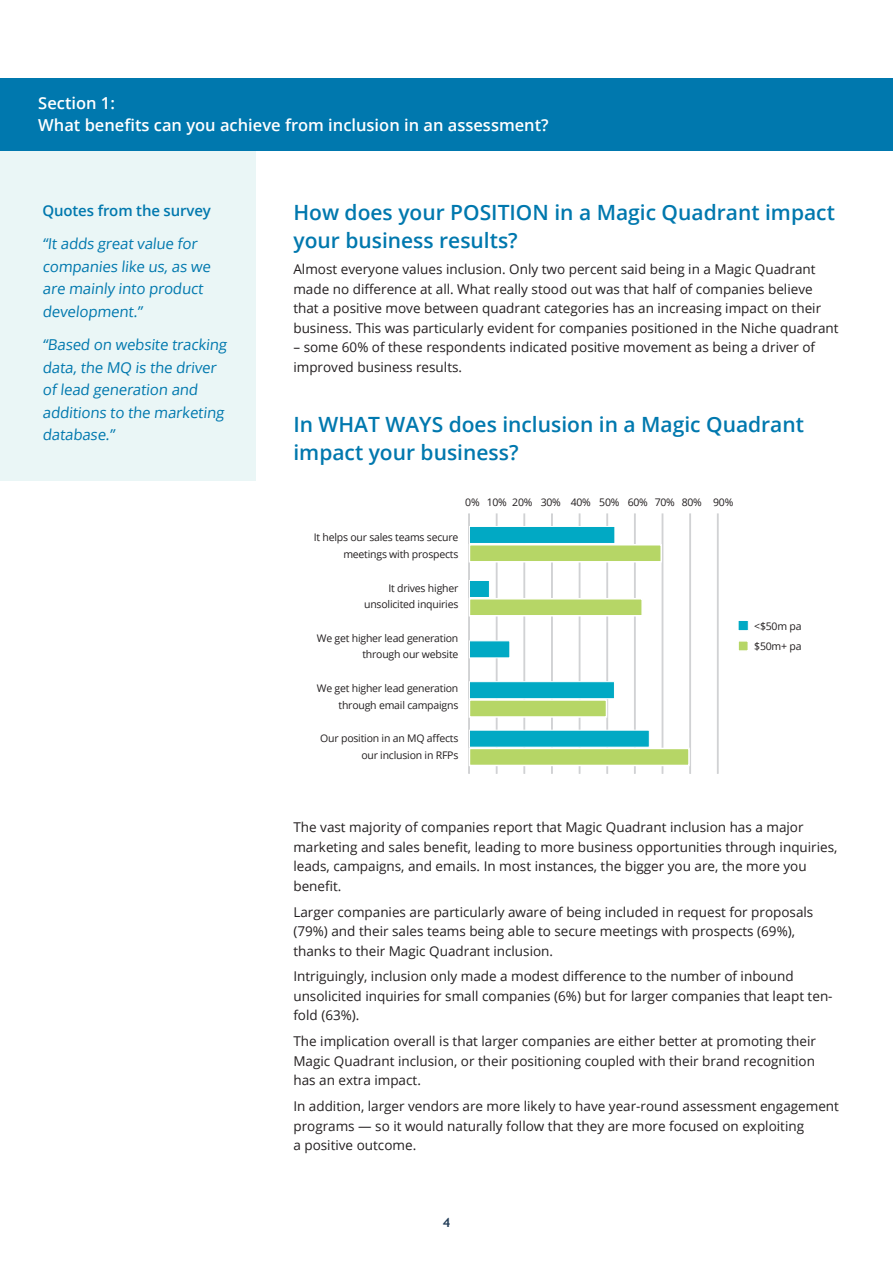
<style>
.page{position:relative;width:893px;height:1263px;background:#fff}
.page>*{position:absolute;margin:0;border:0;box-sizing:border-box;transform-origin:0 0}
.body_text{font:600 21px/28.2px "Open Sans";color:#0078ae}
.t1{font:600 16.5px/22.2px "Open Sans";color:#fff}
.SIdebars{font:15px/22.5px "Open Sans";color:#0078ae}
.SIdebars-2{font:600 15px "Open Sans";letter-spacing:-.01em;color:#0078ae}
.body_text-2{font:13.5px/19.5px "Open Sans";color:#231f20}
.sub_header{font:700 12.75px "Trebuchet MS";color:#203b56}
.body_text-3{font:10.5px/16.5px "Open Sans";letter-spacing:-.02em;color:#231f20;text-align:right}
</style>
<div class="page">
<div style="left:0;top:150px;width:255px;height:330px;background:#eaf6f6"></div>
<div style="left:0;top:79px;width:893px;height:72px;background:#0078ae"></div>
<div style="left:738px;top:620px;width:11px;height:11px;background:#01a9c4;border:1px solid #fff"></div>
<div style="left:737px;top:640px;width:12px;height:12px;background:#b6d666;border:2px solid #fff"></div>
<div style="left:468px;top:513px;width:2px;height:261px;border:1px solid #d1d2d4"></div>
<div style="left:496px;top:513px;width:1px;height:261px;border:1px solid #d1d2d4"></div>
<div style="left:523px;top:513px;width:2px;height:261px;border:1px solid #d1d2d4"></div>
<div style="left:551px;top:513px;width:2px;height:261px;border:1px solid #d1d2d4"></div>
<div style="left:579px;top:513px;width:1px;height:261px;border:1px solid #d1d2d4"></div>
<div style="left:606px;top:513px;width:2px;height:261px;border:1px solid #d1d2d4"></div>
<div style="left:634px;top:513px;width:2px;height:261px;border:1px solid #d1d2d4"></div>
<div style="left:662px;top:513px;width:1px;height:261px;border:1px solid #d1d2d4"></div>
<div style="left:689px;top:513px;width:2px;height:261px;border:1px solid #d1d2d4"></div>
<div style="left:717px;top:513px;width:2px;height:261px;border:1px solid #d1d2d4"></div>
<div style="left:469px;top:526px;width:146px;height:18px;background:#01a9c4;border:1px solid #fff"></div>
<div style="left:469px;top:544px;width:193px;height:18px;background:#b6d666;border:2px solid #fff"></div>
<div style="left:469px;top:580px;width:21px;height:18px;background:#01a9c4;border:1px solid #fff"></div>
<div style="left:469px;top:598px;width:174px;height:18px;background:#b6d666;border:2px solid #fff"></div>
<div style="left:469px;top:640px;width:41px;height:18px;background:#01a9c4;border:1px solid #fff"></div>
<div style="left:469px;top:681px;width:146px;height:18px;background:#01a9c4;border:1px solid #fff"></div>
<div style="left:469px;top:699px;width:138px;height:19px;background:#b6d666;border:2px solid #fff"></div>
<div style="left:469px;top:730px;width:181px;height:18px;background:#01a9c4;border:1px solid #fff"></div>
<div style="left:469px;top:748px;width:221px;height:18px;background:#b6d666;border:2px solid #fff"></div>
<p class="t1" style="left:38px;top:91px;width:512px">Section 1:<br>What benefits can you achieve from inclusion in an assessment?</p>
<p class="SIdebars-2" style="left:43px;top:201px;width:170px">Quotes from the survey</p>
<p class="SIdebars" style="left:43px;top:232px;width:171px">“It adds great value for companies like us, as we are mainly into product development.”</p>
<p class="SIdebars" style="left:43px;top:333px;width:188px">“Based on website tracking data, the MQ is the driver of lead generation and additions to the marketing database.”</p>
<p class="body_text" style="left:293px;top:198px;width:543px">How does your POSITION in a Magic Quadrant impact your business results?</p>
<p class="body_text-2" style="left:293px;top:259px;width:547px">Almost everyone values inclusion. Only two percent said being in a Magic Quadrant made no difference at all. What really stood out was that half of companies believe that a positive move between quadrant categories has an increasing impact on their business. This was particularly evident for companies positioned in the Niche quadrant</p>
<p class="body_text-2" style="left:293px;top:337px;width:523px">– some 60% of these respondents indicated positive movement as being a driver of improved business results.</p>
<p class="body_text" style="left:293px;top:410px;width:512px">In WHAT WAYS does inclusion in a Magic Quadrant impact your business?</p>
<p class="body_text-3" style="left:465px;top:493px;width:270px">0% 10% 20% 30% 40% 50% 60% 70% 80% 90%</p>
<p class="body_text-3" style="left:314px;top:529px;width:146px">It helps our sales teams secure meetings with prospects</p>
<p class="body_text-3" style="left:364px;top:579px;width:96px">It drives higher unsolicited inquiries</p>
<p class="body_text-3" style="left:317px;top:629px;width:143px">We get higher lead generation through our website</p>
<p class="body_text-3" style="left:317px;top:680px;width:143px">We get higher lead generation through email campaigns</p>
<p class="body_text-3" style="left:320px;top:730px;width:140px">Our position in an MQ affects our inclusion in RFPs</p>
<p class="body_text-3" style="left:754px;top:617px;width:49px">&lt;$50m pa</p>
<p class="body_text-3" style="left:754px;top:637px;width:49px">$50m+ pa</p>
<p class="body_text-2" style="left:293px;top:817px;width:546px">The vast majority of companies report that Magic Quadrant inclusion has a major marketing and sales benefit, leading to more business opportunities through inquiries, leads, campaigns, and emails. In most instances, the bigger you are, the more you benefit.</p>
<p class="body_text-2" style="left:293px;top:901px;width:521px">Larger companies are particularly aware of being included in request for proposals (79%) and their sales teams being able to secure meetings with prospects (69%), thanks to their Magic Quadrant inclusion.</p>
<p class="body_text-2" style="left:293px;top:966px;width:541px">Intriguingly, inclusion only made a modest difference to the number of inbound unsolicited inquiries for small companies (6%) but for larger companies that leapt ten&shy;fold (63%).</p>
<p class="body_text-2" style="left:293px;top:1031px;width:524px;text-align:justify">The implication overall is that larger companies are either better at promoting their Magic Quadrant inclusion, or their positioning coupled with their brand recognition has an extra impact.</p>
<p class="body_text-2" style="left:293px;top:1096px;width:547px">In addition, larger vendors are more likely to have year-round assessment engagement programs — so it would naturally follow that they are more focused on exploiting<br>a positive outcome.</p>
<p class="sub_header" style="left:443px;top:1215px;width:9px">4</p>
</div>
